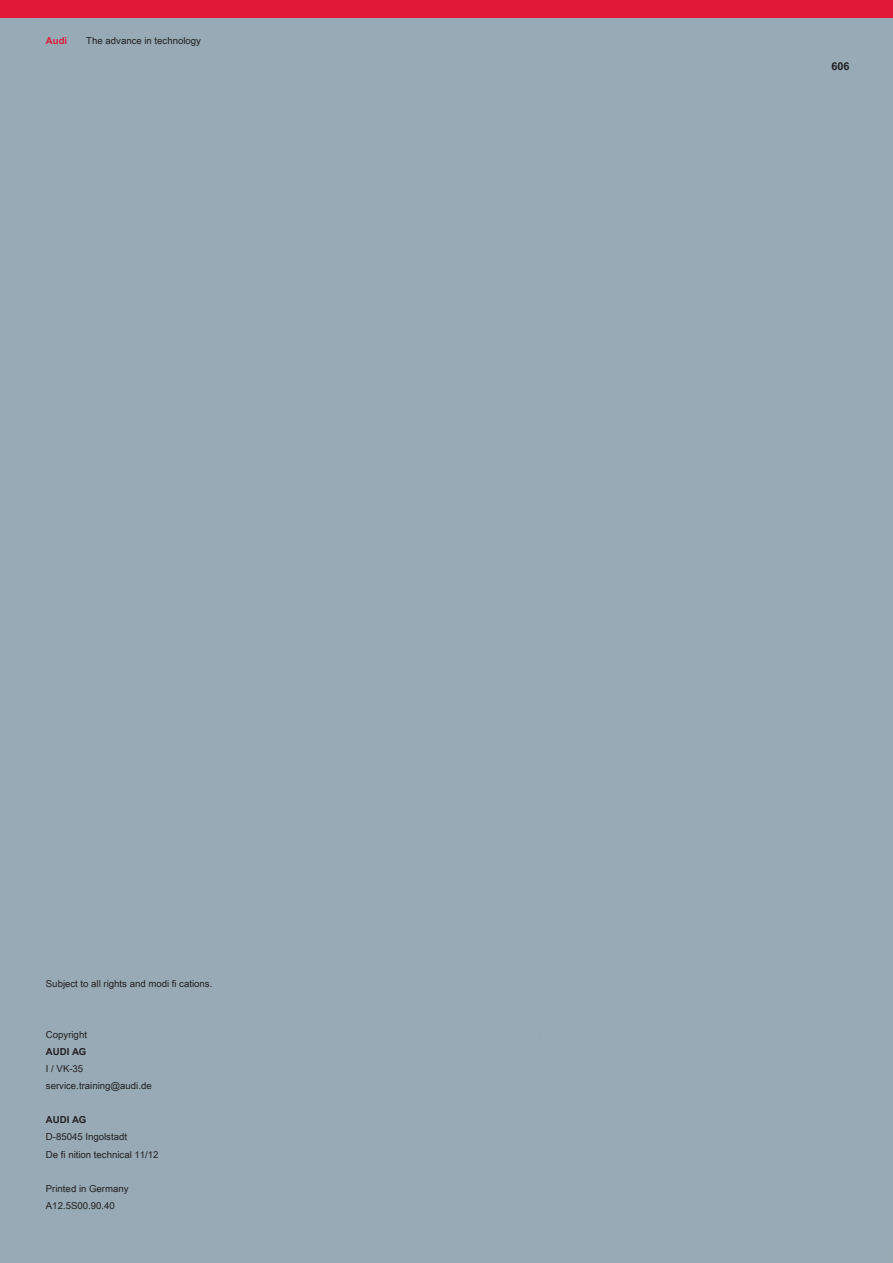
<style>
.page{position:relative;width:893px;height:1263px;background:#fff}
.page>*{position:absolute;margin:0;border:0;box-sizing:border-box;transform-origin:0 0}
.t1{font:700 10.8px "Arial Unicode MS";color:#231f20}
.t2{font:9.6px/17.1px "Arial Unicode MS";color:#231f20}
.t3{font:700 9.6px "Arial Unicode MS";color:#231f20}
.t4{font:700 9.6px "Arial Unicode MS";color:#e11837}
</style>
<div class="page">
<div style="left:0;top:17px;width:893px;height:1246px;background:#97aab5"></div>
<div style="left:0;top:0;width:893px;height:17px;background:#e11838"></div>
<p class="t4" style="left:46px;top:33px;width:23px">Audi</p>
<p class="t2" style="left:86px;top:31px;width:116px">The advance in technology</p>
<p class="t2" style="left:46px;top:974px;width:168px">Subject to all rights and modi fi cations.</p>
<p class="t2" style="left:46px;top:1025px;width:43px">Copyright</p>
<p class="t3" style="left:46px;top:1045px;width:42px">AUDI AG</p>
<p class="t2" style="left:46px;top:1060px;width:107px">I / VK-35 service.training@audi.de</p>
<p class="t3" style="left:46px;top:1113px;width:42px">AUDI AG</p>
<p class="t2" style="left:46px;top:1128px;width:114px">D-85045 Ingolstadt<br>De fi nition technical 11/12</p>
<p class="t2" style="left:46px;top:1179px;width:84px">Printed in Germany<br>A12.5S00.90.40</p>
<p class="t1" style="left:832px;top:58px;width:20px">606</p>
</div>
